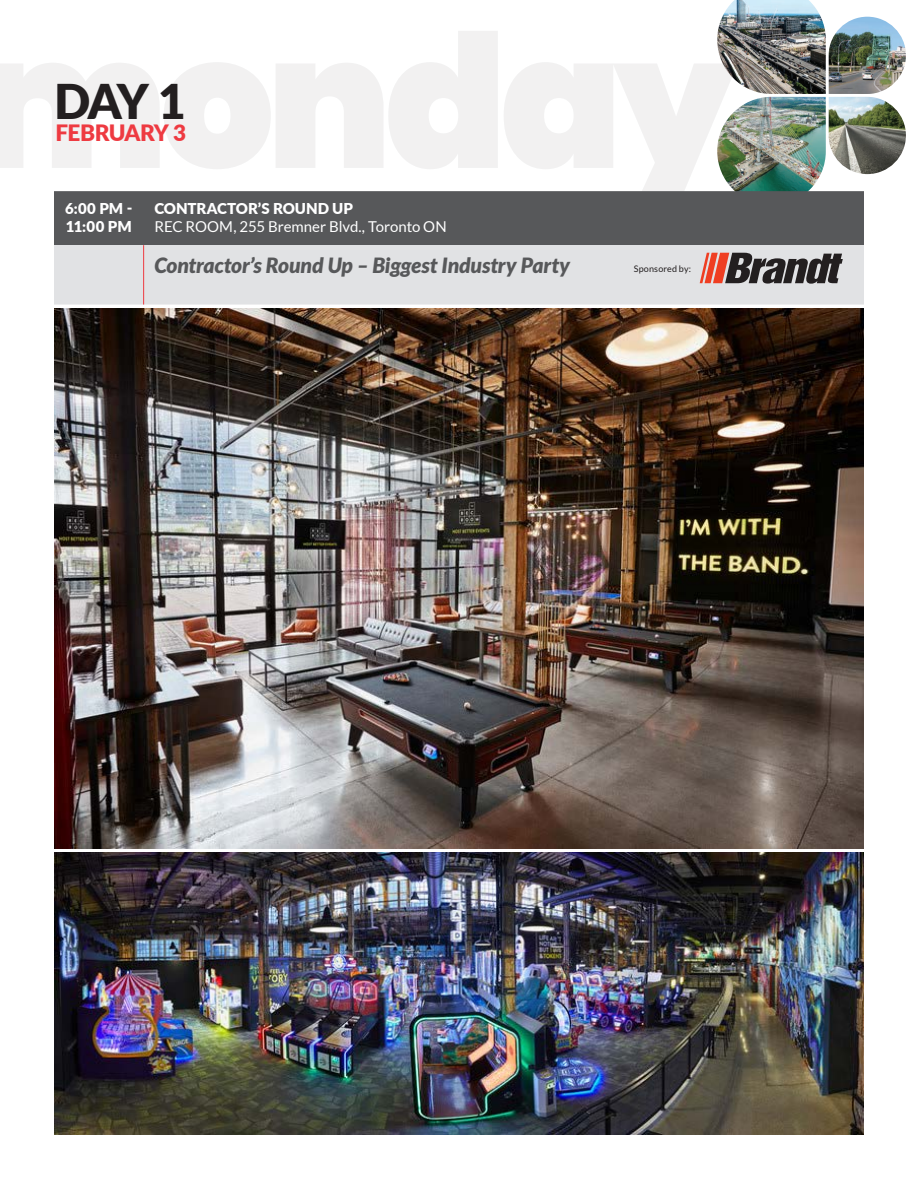
<style>
.page{position:relative;width:918px;height:1188px;background:#fff}
.page>*{position:absolute;margin:0;border:0;box-sizing:border-box;transform-origin:0 0}
.t1{font:900 47.85px "Lato";color:#231f20}
.t2{font:900 22.5px "Lato";letter-spacing:-.03em;color:#ee3a41}
.t3{font:italic 900 21px "Lato";letter-spacing:-.005em;color:#57585a}
.t4{font:900 15px/18px "Lato";color:#fff}
.t5{font:15px "Lato";color:#fff}
.t6{font:9px "Lato";letter-spacing:.02em;color:#231f20}
</style>
<div class="page">
<img style="left:829px;top:17px;width:77px;height:77px">
<img style="left:717px;top:0;width:109px;height:94px">
<img style="left:717px;top:97px;width:109px;height:94px">
<img style="left:829px;top:97px;width:77px;height:77px">
<div style="left:54px;top:191px;width:810px;height:54px;background:#57585a"></div>
<div style="left:54px;top:245px;width:810px;height:60px;background:#e1e2e4"></div>
<hr style="left:143px;top:245px;width:1px;height:60px;background:#ee3a41">
<img style="left:54px;top:309px;width:810px;height:540px">
<img style="left:54px;top:852px;width:810px;height:282px">
<svg style="left:700px;top:253px;width:143px;height:31px;background:#7f6765"></svg>
<p class="t1" style="left:54px;top:65px;width:133px">DAY 1</p>
<p class="t2" style="left:56px;top:116px;width:132px">FEBRUARY 3</p>
<p class="t4" style="left:65px;top:199px;width:69px">6:00 PM -<br>11:00 PM</p>
<p class="t4" style="left:154px;top:199px;width:200px">CONTRACTOR’S ROUND UP</p>
<p class="t5" style="left:154px;top:218px;width:294px">REC ROOM, 255 Bremner Blvd., Toronto ON</p>
<p class="t3" style="left:154px;top:253px;width:417px">Contractor’s Round Up – Biggest Industry Party</p>
<p class="t6" style="left:634px;top:264px;width:59px">Sponsored by:</p>
</div>
